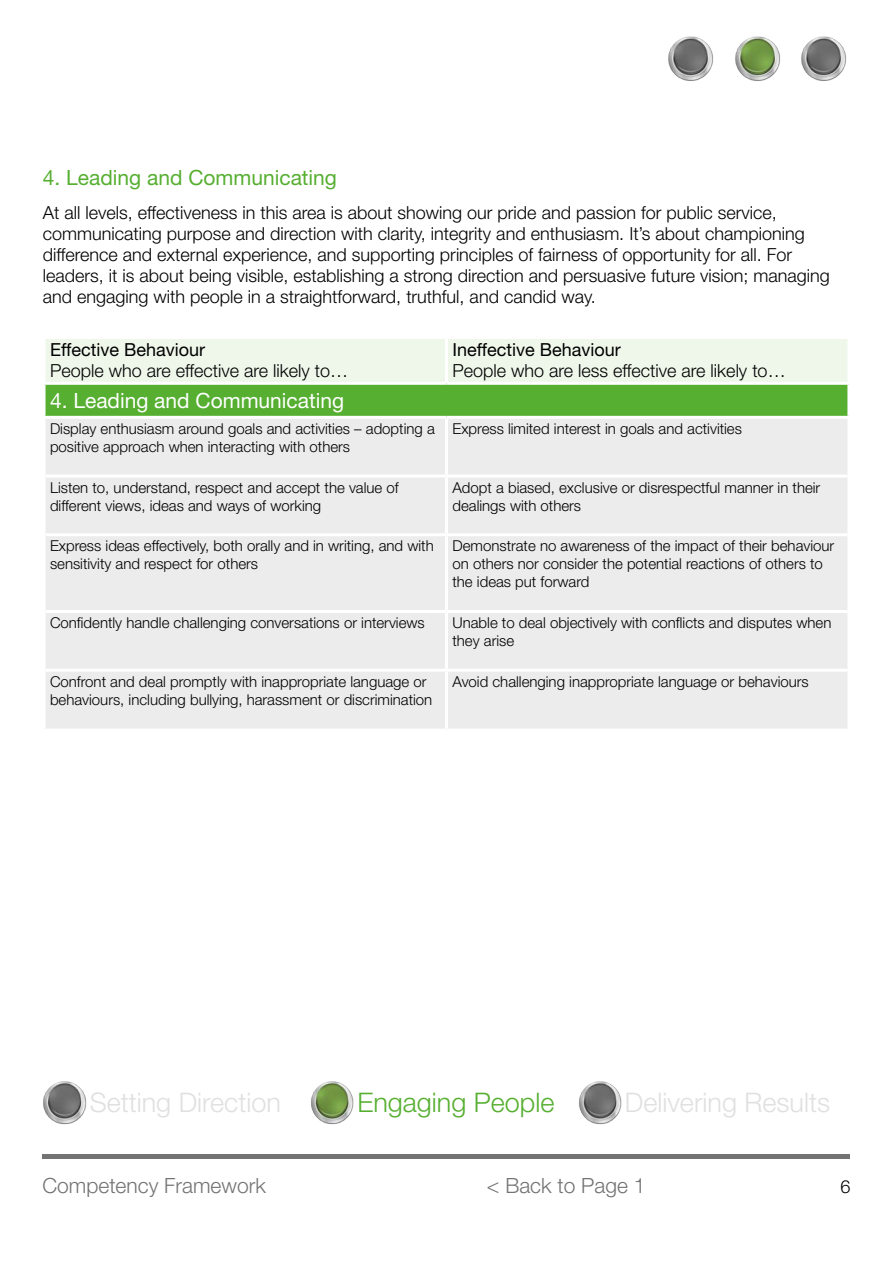
<style>
.page{position:relative;width:893px;height:1263px;background:#fff}
.page>*{position:absolute;margin:0;border:0;box-sizing:border-box;transform-origin:0 0}
.t1{font:300 27px "Helvetica Neue LT Std";color:#e0e0e0}
.t2{font:300 27px "Helvetica Neue LT Std";color:#56af31}
.t3{font:300 21px "Helvetica Neue LT Std";color:#747373}
.Sub_Heading{font:21px "Helvetica Neue LT Std";color:#56af31}
.SubHead_in_Table{font:21px "Helvetica Neue LT Std";color:#fff}
.t4{font:300 18px/21px "Helvetica Neue LT Std";color:#000}
.t5{font:300 15px/18px "Helvetica Neue LT Std";color:#000}
.s1{font-weight:400}
</style>
<div class="page">
<img style="left:43px;top:1081px;width:44px;height:44px">
<img style="left:311px;top:1081px;width:43px;height:44px">
<img style="left:579px;top:1081px;width:43px;height:44px">
<img style="left:668px;top:36px;width:46px;height:45px">
<img style="left:735px;top:36px;width:46px;height:45px">
<img style="left:801px;top:36px;width:46px;height:45px">
<div style="left:43px;top:1154px;width:807px;height:5px;background:#747373"></div>
<div style="left:46px;top:339px;width:801px;height:43px;background:#eef7ea"></div>
<div style="left:44px;top:383px;width:805px;height:34px;background:#56af31"></div>
<div style="left:46px;top:419px;width:801px;height:310px;background:#ececec"></div>
<hr style="left:43px;top:416px;width:403px;height:3px;background:#fff">
<hr style="left:46px;top:474px;width:400px;height:3px;background:#fff">
<hr style="left:46px;top:533px;width:400px;height:3px;background:#fff">
<hr style="left:46px;top:610px;width:400px;height:3px;background:#fff">
<hr style="left:46px;top:669px;width:400px;height:3px;background:#fff">
<hr style="left:445px;top:613px;width:3px;height:56px;background:#fff">
<hr style="left:445px;top:672px;width:3px;height:57px;background:#fff">
<hr style="left:445px;top:536px;width:3px;height:74px;background:#fff">
<hr style="left:446px;top:610px;width:401px;height:3px;background:#fff">
<hr style="left:446px;top:669px;width:401px;height:3px;background:#fff">
<hr style="left:43px;top:385px;width:3px;height:31px;background:#fff">
<hr style="left:847px;top:385px;width:3px;height:31px;background:#fff">
<hr style="left:445px;top:477px;width:3px;height:56px;background:#fff">
<hr style="left:446px;top:533px;width:401px;height:3px;background:#fff">
<hr style="left:43px;top:382px;width:403px;height:3px;background:#fff">
<hr style="left:446px;top:416px;width:404px;height:3px;background:#fff">
<hr style="left:445px;top:419px;width:3px;height:55px;background:#fff">
<hr style="left:446px;top:474px;width:401px;height:3px;background:#fff">
<hr style="left:445px;top:339px;width:3px;height:43px;background:#fff">
<hr style="left:446px;top:382px;width:404px;height:3px;background:#fff">
<p class="Sub_Heading" style="left:43px;top:165px;width:296px">4. Leading and Communicating</p>
<p class="t4" style="left:43px;top:202px;width:788px">At all levels, effectiveness in this area is about showing our pride and passion for public service, communicating purpose and direction with clarity, integrity and enthusiasm. It’s about championing difference and external experience, and supporting principles of fairness of opportunity for all. For leaders, it is about being visible, establishing a strong direction and persuasive future vision; managing and engaging with people in a straightforward, truthful, and candid way.</p>
<p class="t4" style="left:50px;top:339px;width:300px"><span class="s1">Effective Behaviour<br></span>People who are effective are likely to…</p>
<p class="t4" style="left:452px;top:339px;width:335px"><span class="s1">Ineffective Behaviour<br></span>People who are less effective are likely to…</p>
<p class="SubHead_in_Table" style="left:50px;top:388px;width:296px">4. Leading and Communicating</p>
<p class="t5" style="left:50px;top:419px;width:386px">Display enthusiasm around goals and activities – adopting a positive approach when interacting with others</p>
<p class="t5" style="left:452px;top:419px;width:291px">Express limited interest in goals and activities</p>
<p class="t5" style="left:50px;top:478px;width:350px">Listen to, understand, respect and accept the value of different views, ideas and ways of working</p>
<p class="t5" style="left:452px;top:478px;width:369px">Adopt a biased, exclusive or disrespectful manner in their dealings with others</p>
<p class="t5" style="left:50px;top:537px;width:385px">Express ideas effectively, both orally and in writing, and with sensitivity and respect for others</p>
<p class="t5" style="left:452px;top:537px;width:383px">Demonstrate no awareness of the impact of their behaviour on others nor consider the potential reactions of others to the ideas put forward</p>
<p class="t5" style="left:50px;top:613px;width:376px">Confidently handle challenging conversations or interviews</p>
<p class="t5" style="left:452px;top:613px;width:380px">Unable to deal objectively with conflicts and disputes when they arise</p>
<p class="t5" style="left:50px;top:672px;width:384px">Confront and deal promptly with inappropriate language or behaviours, including bullying, harassment or discrimination</p>
<p class="t5" style="left:452px;top:672px;width:358px">Avoid challenging inappropriate language or behaviours</p>
<p class="t1" style="left:90px;top:1086px;width:193px">Setting Direction</p>
<p class="t2" style="left:357px;top:1086px;width:199px">Engaging People</p>
<p class="t1" style="left:625px;top:1086px;width:207px">Delivering Results</p>
<p class="t3" style="left:43px;top:1172px;width:225px">Competency Framework</p>
<p class="t4" style="left:840px;top:1176px;width:12px">6</p>
<p class="t3" style="left:487px;top:1172px;width:160px">&lt; Back to Page 1</p>
</div>
